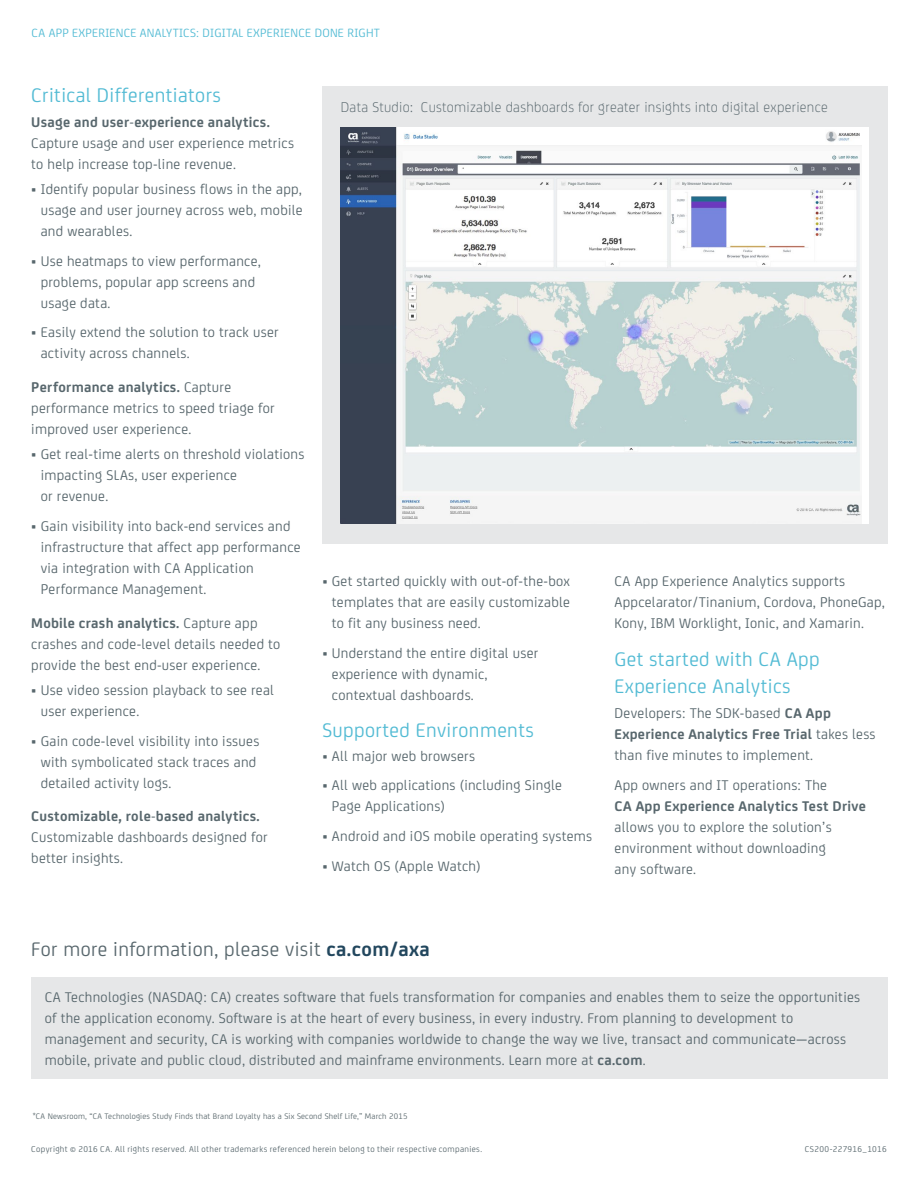
<style>
.page{position:relative;width:918px;height:1188px;background:#fff}
.page>*{position:absolute;margin:0;border:0;box-sizing:border-box;transform-origin:0 0}
.t1{font:21px/27px "CA Sans";letter-spacing:.02em;color:#53bbd4}
.t2{font:21px "CA Sans";letter-spacing:.02em;color:#58676d}
.t3{font:15px/21px "CA Sans";letter-spacing:.02em;color:#58676d}
.t4{font:700 15px "CA Sans";letter-spacing:.02em;color:#58676d}
.t5{font:300 15px "CA Sans";letter-spacing:.02em;color:#58676d}
.t6{font:12.75px "CA Sans";letter-spacing:.02em;color:#53bbd4}
.t7{font:9px "CA Sans";letter-spacing:.04em;color:#58676d}
.t8{font:8.7px "CA Sans";letter-spacing:.02em;color:#5a686d}
.s1{font-weight:700}
.s2{font-weight:700;color:#22475e}
</style>
<div class="page">
<div style="left:31px;top:977px;width:856px;height:101px;background:#e6e7e8"></div>
<div style="left:322px;top:86px;width:566px;height:457px;background:#e6e7e8"></div>
<img style="left:341px;top:127px;width:520px;height:397px">
<p class="t6" style="left:32px;top:24px;width:350px">CA APP EXPERIENCE ANALYTICS: DIGITAL EXPERIENCE DONE RIGHT</p>
<h1 class="t1" style="left:31px;top:80px;width:191px">Critical Differentiators</h1>
<p class="t4" style="left:31px;top:111px;width:240px">Usage and user-experience analytics.</p>
<p class="t3" style="left:31px;top:132px;width:264px">Capture usage and user experience metrics to help increase top-line revenue.</p>
<p class="t3" style="left:41px;top:178px;width:264px;text-align:justify;text-indent:-9px">• Identify popular business flows in the app, usage and user journey across web, mobile and wearables.</p>
<p class="t3" style="left:41px;top:249px;width:222px;text-indent:-9px">• Use heatmaps to view performance, problems, popular app screens and usage data.</p>
<p class="t3" style="left:41px;top:321px;width:239px;text-indent:-9px">• Easily extend the solution to track user activity across channels.</p>
<p class="t3" style="left:31px;top:376px;width:245px"><span class="s1">Performance analytics.</span> Capture performance metrics to speed triage for improved user experience.</p>
<p class="t3" style="left:41px;top:443px;width:265px;text-indent:-9px">• Get real-time alerts on threshold violations impacting SLAs, user experience<br>or revenue.</p>
<p class="t3" style="left:41px;top:515px;width:261px;text-indent:-9px">• Gain visibility into back-end services and infrastructure that affect app performance via integration with CA Application Performance Management.</p>
<p class="t3" style="left:31px;top:611px;width:251px"><span class="s1">Mobile crash analytics.</span> Capture app crashes and code-level details needed to provide the best end-user experience.</p>
<p class="t3" style="left:41px;top:679px;width:235px;text-indent:-9px">• Use video session playback to see real user experience.</p>
<p class="t3" style="left:41px;top:729px;width:220px;text-indent:-9px">• Gain code-level visibility into issues with symbolicated stack traces and detailed activity logs.</p>
<p class="t4" style="left:31px;top:805px;width:230px">Customizable, role-based analytics.</p>
<p class="t3" style="left:31px;top:826px;width:238px">Customizable dashboards designed for better insights.</p>
<p class="t5" style="left:341px;top:96px;width:489px">Data Studio: Customizable dashboards for greater insights into digital experience</p>
<p class="t3" style="left:332px;top:570px;width:240px;text-align:justify;text-indent:-9px">• Get started quickly with out-of-the-box templates that are easily customizable to fit any business need.</p>
<p class="t3" style="left:332px;top:642px;width:208px;text-indent:-9px">• Understand the entire digital user experience with dynamic, contextual dashboards.</p>
<h1 class="t1" style="left:322px;top:716px;width:213px">Supported Environments</h1>
<p class="t3" style="left:322px;top:744px;width:154px">• All major web browsers</p>
<p class="t3" style="left:332px;top:774px;width:232px;text-indent:-9px">• All web applications (including Single<br>Page Applications)</p>
<p class="t3" style="left:322px;top:825px;width:271px">• Android and iOS mobile operating systems</p>
<p class="t3" style="left:322px;top:854px;width:160px">• Watch OS (Apple Watch)</p>
<p class="t3" style="left:615px;top:570px;width:272px">CA App Experience Analytics supports<br>Appcelarator/Tinanium, Cordova, PhoneGap,<br>Kony, IBM Worklight, Ionic, and Xamarin.</p>
<h1 class="t1" style="left:615px;top:644px;width:207px">Get started with CA App<br>Experience Analytics</h1>
<p class="t3" style="left:615px;top:702px;width:263px">Developers: The SDK-based <span class="s1">CA App<br>Experience Analytics Free Trial</span> takes less than five minutes to implement.</p>
<p class="t3" style="left:615px;top:773px;width:214px">App owners and IT operations: The</p>
<p class="t4" style="left:615px;top:795px;width:253px">CA App Experience Analytics Test Drive</p>
<p class="t3" style="left:615px;top:815px;width:219px">allows you to explore the solution’s environment without downloading any software.</p>
<h1 class="t2" style="left:31px;top:935px;width:400px">For more information, please visit <span class="s2">ca.com/axa</span></h1>
<p class="t3" style="left:45px;top:985px;width:817px">CA Technologies (NASDAQ: CA) creates software that fuels transformation for companies and enables them to seize the opportunities of the application economy. Software is at the heart of every business, in every industry. From planning to development to management and security, CA is working with companies worldwide to change the way we live, transact and communicate—across mobile, private and public cloud, distributed and mainframe environments. Learn more at <span class="s1">ca.com</span>.</p>
<p class="t8" style="left:33px;top:1110px;width:376px">*CA Newsroom, “CA Technologies Study Finds that Brand Loyalty has a Six Second Shelf Life,” March 2015</p>
<p class="t7" style="left:31px;top:1142px;width:452px">Copyright © 2016 CA. All rights reserved. All other trademarks referenced herein belong to their respective companies.</p>
<p class="t7" style="left:805px;top:1142px;width:83px">CS200-227916_1016</p>
</div>
